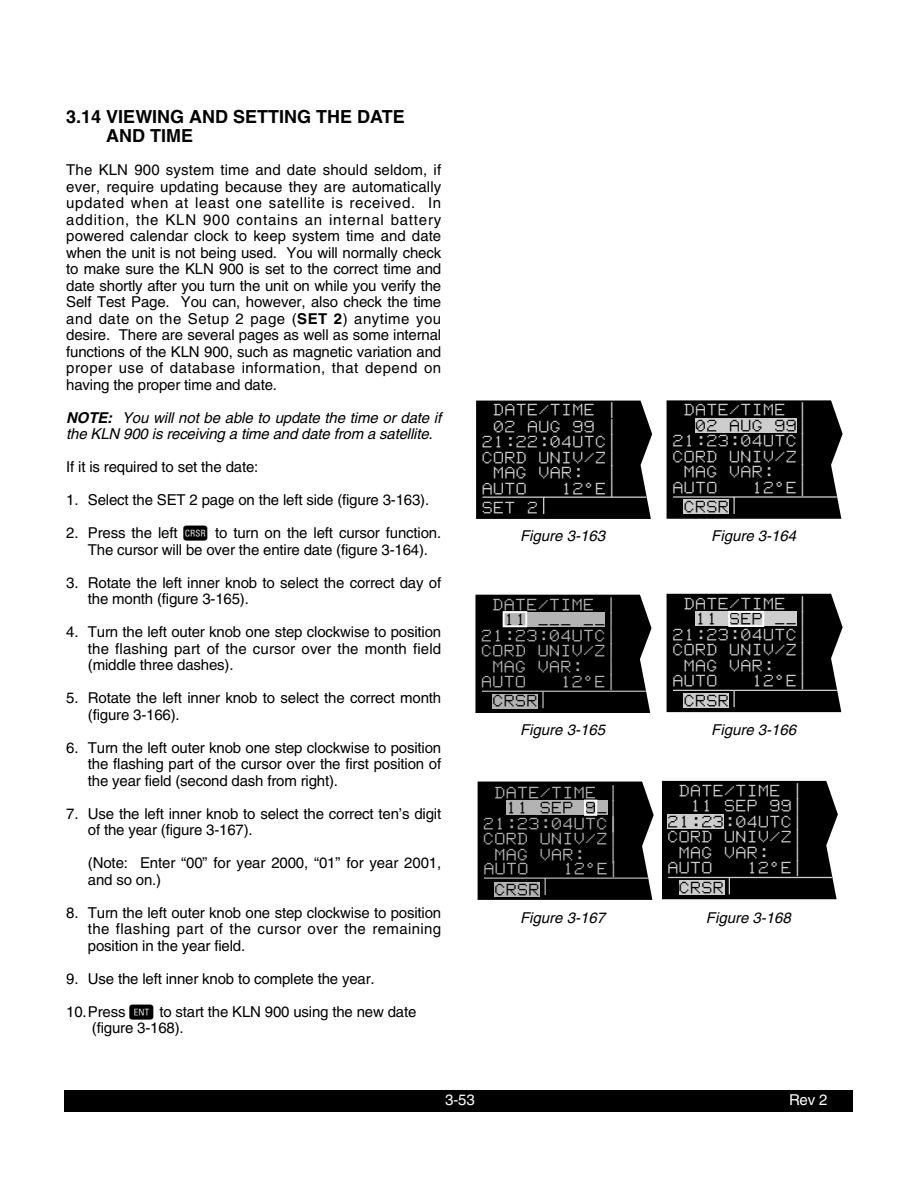
<style>
.page{position:relative;width:918px;height:1188px;background:#fff}
.page>*{position:absolute;margin:0;border:0;box-sizing:border-box;transform-origin:0 0}
.t1{font:700 18px/19.5px "Helvetica";color:#000}
.t2{font:15.45px "KLN88 Mac Font";color:#cdcdcd}
.t3{font:15.45px "KLN88 Mac Font";color:#b3b3b3}
.t4{font:15.45px "KLN88 Mac Font";color:#000}
.t5{font:15px/16.5px "Helvetica";letter-spacing:-.01em;color:#000}
.t6{font:italic 15px/16.5px "Helvetica";letter-spacing:-.01em;color:#000}
.t7{font:15px "Helvetica";color:#fff}
.s1{font-weight:700}
.s2{font-family:"KLN900 But"}
.s3{color:#b3b3b3}
.s4{color:#cdcdcd}
.s5{color:#000}
</style>
<div class="page">
<div style="left:65px;top:1091px;width:788px;height:21px;background:#000"></div>
<div style="left:662px;top:781px;width:176px;height:118px;background:#000"></div>
<div style="left:679px;top:880px;width:45px;height:14px;background:#cdcdcd"></div>
<div style="left:668px;top:815px;width:56px;height:14px;background:#cdcdcd"></div>
<svg style="left:478px;top:782px;width:176px;height:118px;background:#0e0e0e"></svg>
<div style="left:506px;top:801px;width:102px;height:14px;background:#b3b3b3"></div>
<div style="left:495px;top:882px;width:45px;height:14px;background:#b3b3b3"></div>
<div style="left:584px;top:800px;width:13px;height:16px;border:2px solid #fff"></div>
<div style="left:476px;top:401px;width:176px;height:118px;background:#000"></div>
<svg style="left:667px;top:400px;width:176px;height:119px;background:#0e0e0e"></svg>
<div style="left:695px;top:418px;width:102px;height:14px;background:#cdcdcd"></div>
<div style="left:684px;top:500px;width:45px;height:14px;background:#cdcdcd"></div>
<svg style="left:475px;top:595px;width:177px;height:118px;background:#0e0e0e"></svg>
<div style="left:504px;top:612px;width:101px;height:15px;background:#b3b3b3"></div>
<div style="left:493px;top:694px;width:45px;height:14px;background:#b3b3b3"></div>
<div style="left:503px;top:611px;width:24px;height:16px;border:2px solid #fff"></div>
<div style="left:667px;top:594px;width:176px;height:118px;background:#000"></div>
<div style="left:695px;top:612px;width:102px;height:14px;background:#cdcdcd"></div>
<div style="left:684px;top:693px;width:45px;height:14px;background:#cdcdcd"></div>
<div style="left:728px;top:611px;width:36px;height:16px;border:2px solid #fff"></div>
<p class="t1" style="left:106px;top:108px;width:300px;text-indent:-40px">3.14 VIEWING AND SETTING THE DATE<br>AND TIME</p>
<p class="t5" style="left:66px;top:163px;width:377px;text-align:justify">The KLN 900 system time and date should seldom, if ever, require updating because they are automatically updated when at least one satellite is received. In addition, the KLN 900 contains an internal battery powered calendar clock to keep system time and date when the unit is not being used. You will normally check to make sure the KLN 900 is set to the correct time and date shortly after you turn the unit on while you verify the Self Test Page. You can, however, also check the time and date on the Setup 2 page (<span class="s1">SET 2</span>) anytime you desire. There are several pages as well as some internal functions of the KLN 900, such as magnetic variation and proper use of database information, that depend on having the proper time and date.</p>
<p class="t6" style="left:66px;top:411px;width:377px"><span class="s1">NOTE:</span> You will not be able to update the time or date if the KLN 900 is receiving a time and date from a satellite.</p>
<p class="t5" style="left:66px;top:460px;width:194px">If it is required to set the date:</p>
<p class="t5" style="left:66px;top:493px;width:364px">1. Select the SET 2 page on the left side (figure 3-163).</p>
<p class="t5" style="left:66px;top:526px;width:377px;text-align:center">2. Press the left <span class="s2">C</span> to turn on the left cursor function.<br>The cursor will be over the entire date (figure 3-164).</p>
<p class="t5" style="left:88px;top:576px;width:355px;text-indent:-22px">3. Rotate the left inner knob to select the correct day of the month (figure 3-165).</p>
<p class="t5" style="left:88px;top:625px;width:355px;text-align:justify;text-indent:-22px">4. Turn the left outer knob one step clockwise to position the flashing part of the cursor over the month field (middle three dashes).</p>
<p class="t5" style="left:88px;top:691px;width:355px;text-indent:-22px">5. Rotate the left inner knob to select the correct month (figure 3-166).</p>
<p class="t5" style="left:88px;top:741px;width:355px;text-align:justify;text-indent:-22px">6. Turn the left outer knob one step clockwise to position the flashing part of the cursor over the first position of the year field (second dash from right).</p>
<p class="t5" style="left:88px;top:807px;width:355px;text-indent:-22px">7. Use the left inner knob to select the correct ten’s digit of the year (figure 3-167).</p>
<p class="t5" style="left:88px;top:856px;width:355px">(Note: Enter “00” for year 2000, “01” for year 2001, and so on.)</p>
<p class="t5" style="left:88px;top:906px;width:355px;text-align:justify;text-indent:-22px">8. Turn the left outer knob one step clockwise to position the flashing part of the cursor over the remaining position in the year field.</p>
<p class="t5" style="left:66px;top:972px;width:310px">9. Use the left inner knob to complete the year.</p>
<p class="t5" style="left:92px;top:1005px;width:326px;text-indent:-26px">10.Press <span class="s2">E</span> to start the KLN 900 using the new date (figure 3-168).</p>
<p class="t2" style="left:493px;top:409px;width:126px">DATE/TIME |</p>
<p class="t2" style="left:493px;top:425px;width:126px">02 AUG 99 |</p>
<p class="t2" style="left:482px;top:441px;width:137px">21:22:04UTC|</p>
<p class="t2" style="left:482px;top:456px;width:137px">CORD UNIV/Z|</p>
<p class="t2" style="left:493px;top:472px;width:92px">MAG VAR:</p>
<p class="t2" style="left:606px;top:472px;width:13px">|</p>
<p class="t2" style="left:482px;top:487px;width:47px">AUTO</p>
<p class="t2" style="left:561px;top:487px;width:58px">12^E|</p>
<p class="t2" style="left:482px;top:506px;width:58px">SET 2</p>
<p class="t6" style="left:520px;top:529px;width:87px">Figure 3-163</p>
<p class="t3" style="left:492px;top:603px;width:126px">DATE/TIME |</p>
<p class="t4" style="left:504px;top:618px;width:115px">11 !!! !!<span class="s3">|</span></p>
<p class="t3" style="left:481px;top:634px;width:137px">21:23:04UTC|</p>
<p class="t3" style="left:481px;top:649px;width:137px">CORD UNIV/Z|</p>
<p class="t3" style="left:492px;top:665px;width:92px">MAG VAR:</p>
<p class="t3" style="left:606px;top:665px;width:13px">|</p>
<p class="t3" style="left:481px;top:680px;width:47px">AUTO</p>
<p class="t3" style="left:560px;top:680px;width:58px">12^E|</p>
<p class="t4" style="left:492px;top:700px;width:47px">CRSR</p>
<p class="t6" style="left:520px;top:723px;width:87px">Figure 3-165</p>
<p class="t3" style="left:494px;top:791px;width:126px">DATE/TIME |</p>
<p class="t4" style="left:506px;top:807px;width:115px">11 SEP 9!<span class="s3">|</span></p>
<p class="t3" style="left:483px;top:822px;width:137px">21:23:04UTC|</p>
<p class="t3" style="left:483px;top:838px;width:137px">CORD UNIV/Z|</p>
<p class="t3" style="left:494px;top:853px;width:92px">MAG VAR:</p>
<p class="t3" style="left:608px;top:853px;width:13px">|</p>
<p class="t4" style="left:494px;top:888px;width:47px">CRSR</p>
<p class="t3" style="left:483px;top:867px;width:47px">AUTO</p>
<p class="t3" style="left:562px;top:867px;width:58px">12^E|</p>
<p class="t6" style="left:520px;top:911px;width:87px">Figure 3-167</p>
<p class="t2" style="left:683px;top:408px;width:126px">DATE/TIME |</p>
<p class="t4" style="left:695px;top:424px;width:115px">02 AUG 99<span class="s4">|</span></p>
<p class="t2" style="left:672px;top:440px;width:137px">21:23:04UTC|</p>
<p class="t2" style="left:672px;top:455px;width:137px">CORD UNIV/Z|</p>
<p class="t2" style="left:683px;top:471px;width:92px">MAG VAR:</p>
<p class="t2" style="left:797px;top:471px;width:13px">|</p>
<p class="t2" style="left:672px;top:486px;width:47px">AUTO</p>
<p class="t2" style="left:751px;top:486px;width:58px">12^E|</p>
<p class="t4" style="left:683px;top:505px;width:47px">CRSR</p>
<p class="t6" style="left:711px;top:529px;width:87px">Figure 3-164</p>
<p class="t2" style="left:683px;top:602px;width:126px">DATE/TIME |</p>
<p class="t4" style="left:695px;top:617px;width:115px">11 SEP !!<span class="s4">|</span></p>
<p class="t2" style="left:672px;top:633px;width:137px">21:23:04UTC|</p>
<p class="t2" style="left:672px;top:648px;width:137px">CORD UNIV/Z|</p>
<p class="t2" style="left:683px;top:664px;width:92px">MAG VAR:</p>
<p class="t2" style="left:797px;top:664px;width:13px">|</p>
<p class="t2" style="left:672px;top:679px;width:47px">AUTO</p>
<p class="t2" style="left:751px;top:679px;width:58px">12^E|</p>
<p class="t4" style="left:683px;top:699px;width:47px">CRSR</p>
<p class="t6" style="left:711px;top:722px;width:87px">Figure 3-166</p>
<p class="t2" style="left:679px;top:789px;width:126px">DATE/TIME |</p>
<p class="t2" style="left:690px;top:804px;width:115px">11 SEP 99|</p>
<p class="t2" style="left:667px;top:820px;width:137px"><span class="s5">21:23</span>:04UTC|</p>
<p class="t2" style="left:667px;top:835px;width:137px">CORD UNIV/Z|</p>
<p class="t2" style="left:679px;top:851px;width:92px">MAG VAR:</p>
<p class="t2" style="left:792px;top:851px;width:13px">|</p>
<p class="t2" style="left:667px;top:867px;width:47px">AUTO</p>
<p class="t2" style="left:747px;top:867px;width:58px">12^E|</p>
<p class="t4" style="left:679px;top:886px;width:47px">CRSR</p>
<p class="t6" style="left:706px;top:911px;width:87px">Figure 3-168</p>
<p class="t7" style="left:445px;top:1095px;width:31px">3-53</p>
<p class="t7" style="left:789px;top:1094px;width:40px">Rev 2</p>
</div>
